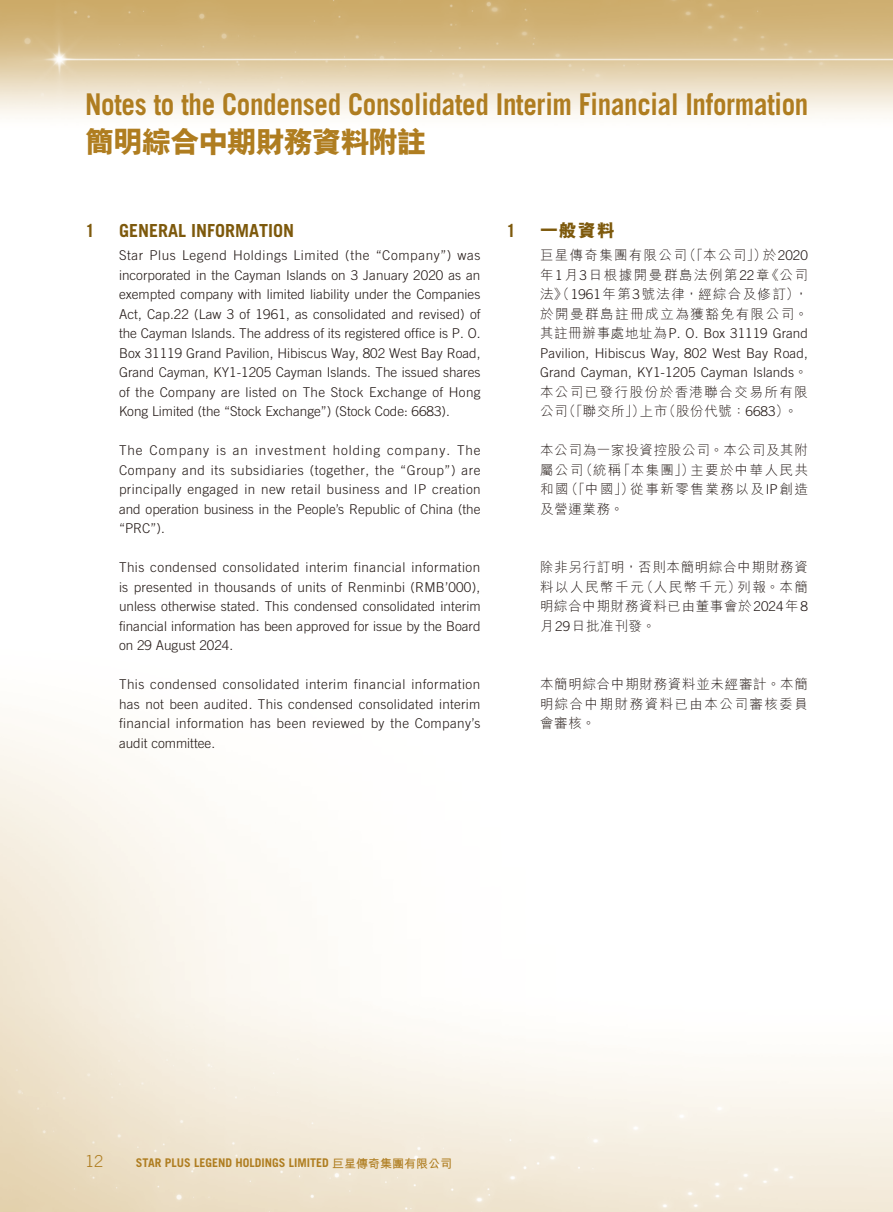
<style>
.page{position:relative;width:893px;height:1212px;background:#fff}
.page>*{position:absolute;margin:0;border:0;box-sizing:border-box;transform-origin:0 0}
.t1{font:700 30px "Trade Gothic LT Std";letter-spacing:-.01em;color:#af7d20;scale:.9 1}
.t2{font:800 30px "M Hei HK";letter-spacing:-.055em;color:#af7d20}
.t3{font:700 18px "Trade Gothic LT Std";color:#7d590c}
.t4{font:800 18px "M Hei HK";color:#7d590c}
.t5{font:300 16.5px "Trade Gothic LT Std";color:#af7d20}
.t6{font:300 13.5px/19.5px "Trade Gothic LT Std";color:#231916;text-align:justify}
.t7{font:300 13.5px/19.5px "M Hei HK";letter-spacing:.1em;color:#231916;text-align:justify}
.t8{font:700 12px "Trade Gothic LT Std";color:#af7d20}
.s1{font-family:"Trade Gothic LT Std"}
.s2{font-family:"M Hei HK"}
</style>
<div class="page">
<img style="left:0;top:0;width:893px;height:1212px">
<h1 class="t1" style="left:85px;top:86px;width:805px">Notes to the Condensed Consolidated Interim Financial Information</h1>
<h1 class="t2" style="left:85px;top:127px;width:343px">簡明綜合中期財務資料附註</h1>
<h2 class="t3" style="left:85px;top:220px;width:12px">1</h2>
<h2 class="t3" style="left:119px;top:220px;width:177px">GENERAL INFORMATION</h2>
<p class="t6" style="left:119px;top:245px;width:363px">Star Plus Legend Holdings Limited (the “Company”) was incorporated in the Cayman Islands on 3 January 2020 as an exempted company with limited liability under the Companies Act, Cap.22 (Law 3 of 1961, as consolidated and revised) of the Cayman Islands. The address of its registered office is P. O.<br>Box 31119 Grand Pavilion, Hibiscus Way, 802 West Bay Road, Grand Cayman, KY1-1205 Cayman Islands. The issued shares of the Company are listed on The Stock Exchange of Hong Kong Limited (the “Stock Exchange”) (Stock Code: 6683).</p>
<p class="t6" style="left:119px;top:440px;width:363px">The Company is an investment holding company. The Company and its subsidiaries (together, the “Group”) are principally engaged in new retail business and IP creation and operation business in the People’s Republic of China (the “PRC”).</p>
<p class="t6" style="left:119px;top:557px;width:363px">This condensed consolidated interim financial information is presented in thousands of units of Renminbi (RMB’000), unless otherwise stated. This condensed consolidated interim financial information has been approved for issue by the Board on 29 August 2024.</p>
<p class="t6" style="left:119px;top:674px;width:363px">This condensed consolidated interim financial information has not been audited. This condensed consolidated interim financial information has been reviewed by the Company’s audit committee.</p>
<h2 class="t3" style="left:506px;top:220px;width:12px">1</h2>
<h2 class="t4" style="left:540px;top:222px;width:76px">一般資料</h2>
<p class="t7" style="left:540px;top:245px;width:269px">巨星傳奇集團有限公司（「本公司」）於<span class="s1">2020</span>年<span class="s1">1</span>月<span class="s1">3</span>日根據開曼群島法例第<span class="s1">22</span>章《公司法》（<span class="s1">1961</span>年第<span class="s1">3</span>號法律，經綜合及修訂），於開曼群島註冊成立為獲豁免有限公司。</p>
<p class="t6" style="left:540px;top:323px;width:269px"><span class="s2">其註冊辦事處地址為</span>P. O. Box 31119 Grand Pavilion, Hibiscus Way, 802 West Bay Road, Grand Cayman, KY1-1205 Cayman Islands<span class="s2">。</span></p>
<p class="t7" style="left:540px;top:382px;width:269px">本公司已發行股份於香港聯合交易所有限公司（「聯交所」）上市（股份代號：<span class="s1">6683</span>）。</p>
<p class="t7" style="left:540px;top:440px;width:269px">本公司為一家投資控股公司。本公司及其附屬公司（統稱「本集團」）主要於中華人民共和國（「中國」）從事新零售業務以及<span class="s1">IP</span>創造及營運業務。</p>
<p class="t7" style="left:540px;top:557px;width:269px">除非另行訂明，否則本簡明綜合中期財務資料以人民幣千元（人民幣千元）列報。本簡明綜合中期財務資料已由董事會於<span class="s1">2024</span>年<span class="s1">8</span>月<span class="s1">29</span>日批准刊發。</p>
<p class="t7" style="left:540px;top:674px;width:269px">本簡明綜合中期財務資料並未經審計。本簡明綜合中期財務資料已由本公司審核委員會審核。</p>
<p class="t5" style="left:85px;top:1152px;width:20px">12</p>
<p class="t8" style="left:136px;top:1155px;width:318px">STAR PLUS LEGEND HOLDINGS LIMITED <span class="s2">巨星傳奇集團有限公司</span></p>
</div>
